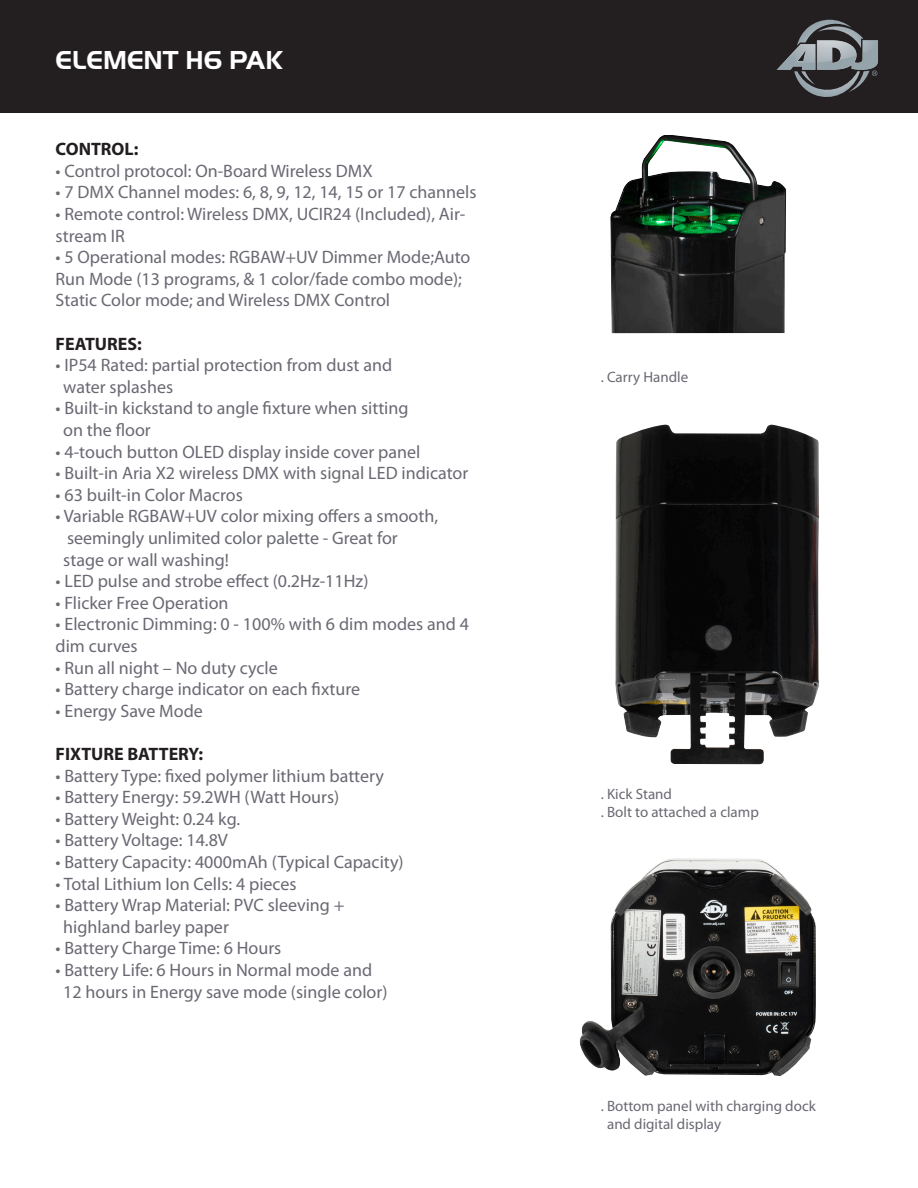
<style>
.page{position:relative;width:918px;height:1188px;background:#fff}
.page>*{position:absolute;margin:0;border:0;box-sizing:border-box;transform-origin:0 0}
.t1{font:700 27px "Handel Got D";color:#fff}
.t2{font:18px/21.6px "Myriad Pro";color:#696973}
.t3{font:700 18px "Myriad Pro";color:#231f20}
.t4{font:15px "Myriad Pro";color:#696973}
</style>
<div class="page">
<div style="left:0;top:0;width:918px;height:113px;background:#231f20"></div>
<svg style="left:777px;top:20px;width:101px;height:77px"></svg>
<img style="left:610px;top:135px;width:176px;height:198px">
<img style="left:615px;top:425px;width:204px;height:339px">
<img style="left:579px;top:858px;width:237px;height:218px">
<p class="t1" style="left:56px;top:45px;width:229px">ELEMENT H6 PAK</p>
<p class="t3" style="left:56px;top:137px;width:84px">CONTROL:</p>
<p class="t2" style="left:56px;top:160px;width:319px">• Control protocol: On-Board Wireless DMX</p>
<p class="t2" style="left:56px;top:181px;width:423px">• 7 DMX Channel modes: 6, 8, 9, 12, 14, 15 or 17 channels</p>
<p class="t2" style="left:56px;top:203px;width:411px">• Remote control: Wireless DMX, UCIR24 (Included), Air&shy;stream IR</p>
<p class="t2" style="left:56px;top:246px;width:416px">• 5 Operational modes: RGBAW+UV Dimmer Mode;Auto<br>Run Mode (13 programs, &amp; 1 color/fade combo mode);<br>Static Color mode; and Wireless DMX Control</p>
<p class="t3" style="left:56px;top:332px;width:88px">FEATURES:</p>
<p class="t2" style="left:56px;top:354px;width:338px">• IP54 Rated: partial protection from dust and</p>
<p class="t2" style="left:63px;top:376px;width:111px">water splashes</p>
<p class="t2" style="left:56px;top:397px;width:354px">• Built-in kickstand to angle fixture when sitting</p>
<p class="t2" style="left:63px;top:419px;width:89px">on the floor</p>
<p class="t2" style="left:56px;top:440px;width:366px">• 4-touch button OLED display inside cover panel</p>
<p class="t2" style="left:56px;top:462px;width:414px">• Built-in Aria X2 wireless DMX with signal LED indicator</p>
<p class="t2" style="left:56px;top:484px;width:189px">• 63 built-in Color Macros</p>
<p class="t2" style="left:56px;top:505px;width:384px">• Variable RGBAW+UV color mixing offers a smooth,</p>
<p class="t2" style="left:67px;top:527px;width:332px">seemingly unlimited color palette - Great for</p>
<p class="t2" style="left:63px;top:548px;width:167px">stage or wall washing!</p>
<p class="t2" style="left:56px;top:570px;width:314px">• LED pulse and strobe effect (0.2Hz-11Hz)</p>
<p class="t2" style="left:56px;top:592px;width:174px">• Flicker Free Operation</p>
<p class="t2" style="left:56px;top:613px;width:415px">• Electronic Dimming: 0 - 100% with 6 dim modes and 4 dim curves</p>
<p class="t2" style="left:56px;top:656px;width:224px">• Run all night – No duty cycle</p>
<p class="t2" style="left:56px;top:678px;width:306px">• Battery charge indicator on each fixture</p>
<p class="t2" style="left:56px;top:700px;width:149px">• Energy Save Mode</p>
<p class="t3" style="left:56px;top:742px;width:149px">FIXTURE BATTERY:</p>
<p class="t2" style="left:56px;top:764px;width:330px">• Battery Type: fixed polymer lithium battery</p>
<p class="t2" style="left:56px;top:786px;width:285px">• Battery Energy: 59.2WH (Watt Hours)</p>
<p class="t2" style="left:56px;top:808px;width:186px">• Battery Weight: 0.24 kg.</p>
<p class="t2" style="left:56px;top:829px;width:174px">• Battery Voltage: 14.8V</p>
<p class="t2" style="left:56px;top:851px;width:350px">• Battery Capacity: 4000mAh (Typical Capacity)</p>
<p class="t2" style="left:56px;top:872px;width:243px">• Total Lithium Ion Cells: 4 pieces</p>
<p class="t2" style="left:56px;top:894px;width:290px">• Battery Wrap Material: PVC sleeving +</p>
<p class="t2" style="left:63px;top:916px;width:167px">highland barley paper</p>
<p class="t2" style="left:56px;top:937px;width:227px">• Battery Charge Time: 6 Hours</p>
<p class="t2" style="left:56px;top:959px;width:318px">• Battery Life: 6 Hours in Normal mode and</p>
<p class="t2" style="left:63px;top:980px;width:326px">12 hours in Energy save mode (single color)</p>
<p class="t4" style="left:601px;top:368px;width:89px">. Carry Handle</p>
<p class="t4" style="left:601px;top:785px;width:73px">. Kick Stand</p>
<p class="t4" style="left:601px;top:803px;width:160px">. Bolt to attached a clamp</p>
<p class="t4" style="left:601px;top:1097px;width:217px">. Bottom panel with charging dock</p>
<p class="t4" style="left:607px;top:1115px;width:116px">and digital display</p>
</div>
